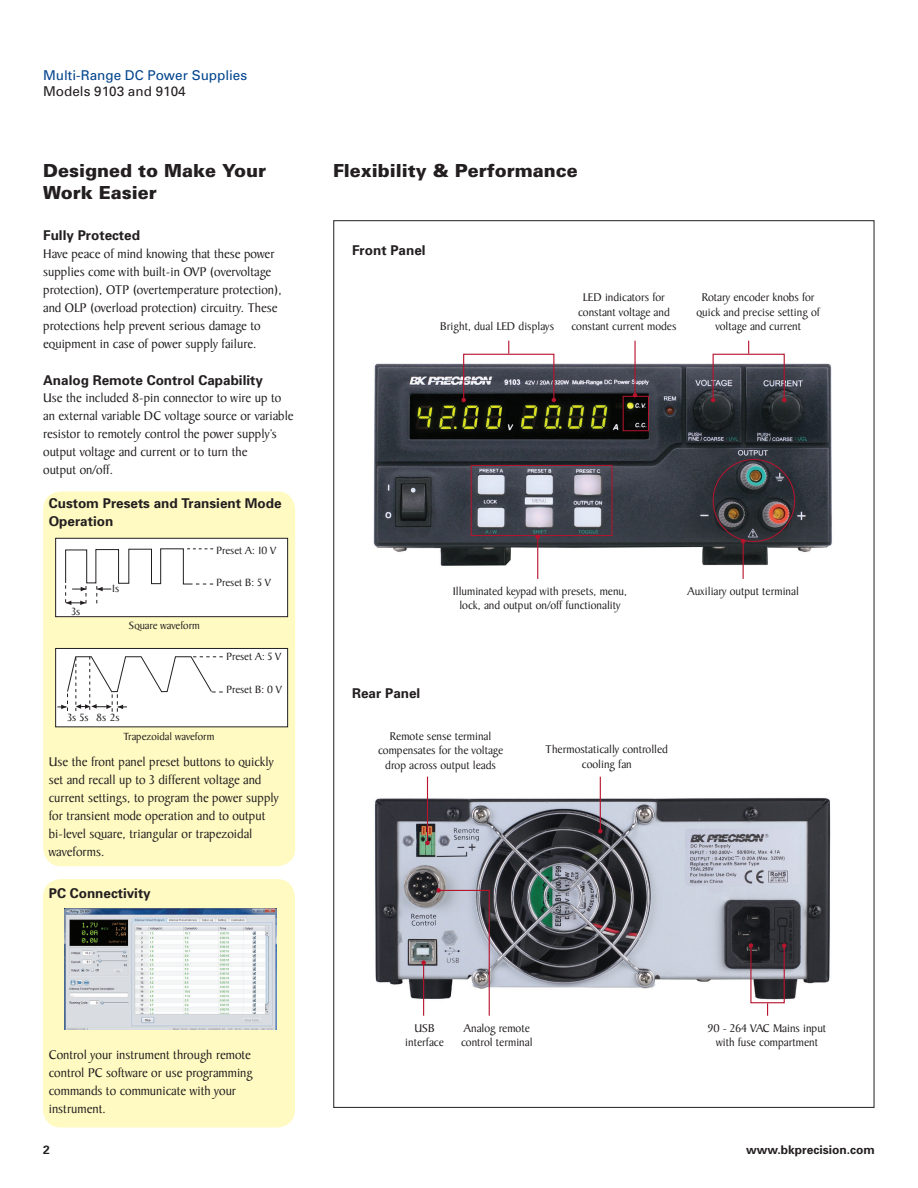
<style>
.page{position:relative;width:918px;height:1188px;background:#fff}
.page>*{position:absolute;margin:0;border:0;box-sizing:border-box;transform-origin:0 0}
.t1{font:900 18px/21.6px "Univers";color:#231f20}
.t2{font:13.5px/18px "Baker Signet";color:#231f20}
.t3{font:700 13.5px/18px "Univers";color:#231f20}
.t4{font:13.5px "Univers";color:#02448d}
.t5{font:13.5px "Univers";color:#231f20}
.t6{font:12px/14.4px "Baker Signet";color:#231f20;text-align:center}
.t7{font:700 12px "Univers";color:#231f20}
.t8{font:11.25px "Baker Signet";color:#231f20}
</style>
<div class="page">
<div style="left:43px;top:491px;width:252px;height:375px;background:#fffac1;border-radius:18px"></div>
<div style="left:43px;top:879px;width:252px;height:249px;background:#fffac1;border-radius:18px"></div>
<img style="left:65px;top:908px;width:211px;height:122px">
<img style="left:374px;top:791px;width:457px;height:212px">
<img style="left:373px;top:357px;width:459px;height:212px">
<div style="left:623px;top:396px;width:26px;height:35px;border:1px solid #b7132d"></div>
<div style="left:471px;top:465px;width:141px;height:71px;border:1px solid #b7132d"></div>
<hr style="left:537px;top:537px;width:1px;height:42px;background:#b7132d">
<svg style="left:536px;top:534px;width:4px;height:5px"></svg>
<hr style="left:743px;top:541px;width:1px;height:38px;background:#b7132d">
<svg style="left:741px;top:539px;width:4px;height:5px"></svg>
<div style="left:713px;top:459px;width:82px;height:83px;border:1px solid #b7132d;border-radius:50%"></div>
<hr style="left:634px;top:341px;width:2px;height:54px;background:#b7132d">
<svg style="left:633px;top:393px;width:4px;height:4px"></svg>
<div style="left:463px;top:354px;width:91px;height:47px;border:1px solid #b7132d"></div>
<svg style="left:461px;top:398px;width:5px;height:4px"></svg>
<svg style="left:552px;top:398px;width:4px;height:4px"></svg>
<svg style="left:508px;top:341px;width:1px;height:13px"></svg>
<div style="left:713px;top:354px;width:72px;height:47px;border:1px solid #b7132d"></div>
<svg style="left:711px;top:398px;width:4px;height:4px"></svg>
<svg style="left:782px;top:398px;width:4px;height:4px"></svg>
<svg style="left:748px;top:341px;width:1px;height:13px"></svg>
<hr style="left:423px;top:963px;width:1px;height:53px;background:#b7132d">
<svg style="left:421px;top:960px;width:5px;height:5px"></svg>
<hr style="left:600px;top:777px;width:1px;height:54px;background:#b7132d">
<svg style="left:598px;top:829px;width:5px;height:4px"></svg>
<hr style="left:427px;top:777px;width:1px;height:66px;background:#b7132d">
<svg style="left:425px;top:841px;width:5px;height:4px"></svg>
<svg style="left:436px;top:888px;width:54px;height:128px"></svg>
<div style="left:750px;top:945px;width:35px;height:58px;border:1px solid #b7132d"></div>
<svg style="left:782px;top:943px;width:4px;height:5px"></svg>
<svg style="left:749px;top:943px;width:4px;height:5px"></svg>
<svg style="left:767px;top:1003px;width:1px;height:13px"></svg>
<div style="left:56px;top:538px;width:232px;height:79px;background:#fff"></div>
<div style="left:55px;top:538px;width:233px;height:79px;border:1px solid #231f20"></div>
<svg style="left:65px;top:548px;width:148px;height:57px"></svg>
<div style="left:56px;top:648px;width:232px;height:79px;background:#fff"></div>
<div style="left:55px;top:648px;width:233px;height:79px;border:1px solid #231f20"></div>
<svg style="left:57px;top:656px;width:166px;height:56px"></svg>
<p class="t4" style="left:43px;top:67px;width:206px">Multi-Range DC Power Supplies</p>
<p class="t5" style="left:43px;top:83px;width:144px">Models 9103 and 9104</p>
<h1 class="t1" style="left:43px;top:160px;width:224px">Designed to Make Your<br>Work Easier</h1>
<p class="t3" style="left:43px;top:226px;width:98px">Fully Protected</p>
<p class="t2" style="left:43px;top:245px;width:240px">Have peace of mind knowing that these power supplies come with built-in OVP (overvoltage protection), OTP (overtemperature protection), and OLP (overload protection) circuitry. These protections help prevent serious damage to equipment in case of power supply failure.</p>
<p class="t3" style="left:43px;top:371px;width:221px">Analog Remote Control Capability</p>
<p class="t2" style="left:43px;top:389px;width:252px">Use the included 8-pin connector to wire up to an external variable DC voltage source or variable resistor to remotely control the power supply’s output voltage and current or to turn the<br>output on/off.</p>
<p class="t3" style="left:49px;top:494px;width:234px">Custom Presets and Transient Mode<br>Operation</p>
<p class="t8" style="left:71px;top:605px;width:10px">3s</p>
<p class="t8" style="left:112px;top:582px;width:9px">1s</p>
<p class="t8" style="left:129px;top:620px;width:73px">Square waveform</p>
<p class="t8" style="left:68px;top:712px;width:54px">3s 5s 8s 2s</p>
<p class="t8" style="left:217px;top:544px;width:61px">Preset A: 10 V</p>
<p class="t8" style="left:217px;top:576px;width:56px">Preset B: 5 V</p>
<p class="t8" style="left:226px;top:650px;width:57px">Preset A: 5 V</p>
<p class="t8" style="left:226px;top:684px;width:57px">Preset B: 0 V</p>
<p class="t8" style="left:123px;top:730px;width:93px">Trapezoidal waveform</p>
<p class="t2" style="left:49px;top:753px;width:231px">Use the front panel preset buttons to quickly set and recall up to 3 different voltage and current settings, to program the power supply for transient mode operation and to output bi-level square, triangular or trapezoidal waveforms.</p>
<p class="t3" style="left:49px;top:884px;width:104px">PC Connectivity</p>
<h1 class="t1" style="left:333px;top:160px;width:246px">Flexibility &amp; Performance</h1>
<p class="t3" style="left:352px;top:241px;width:75px">Front Panel</p>
<p class="t6" style="left:578px;top:291px;width:93px">LED indicators for constant voltage and</p>
<p class="t6" style="left:440px;top:319px;width:115px">Bright, dual LED displays</p>
<p class="t6" style="left:571px;top:319px;width:107px">constant current modes</p>
<p class="t6" style="left:696px;top:291px;width:125px">Rotary encoder knobs for quick and precise setting of voltage and current</p>
<p class="t3" style="left:352px;top:685px;width:70px">Rear Panel</p>
<p class="t6" style="left:453px;top:584px;width:176px">Illuminated keypad with presets, menu,</p>
<p class="t6" style="left:687px;top:584px;width:113px">Auxiliary output terminal</p>
<p class="t6" style="left:459px;top:599px;width:163px">lock, and output on/off functionality</p>
<p class="t6" style="left:378px;top:729px;width:127px">Remote sense terminal compensates for the voltage drop across output leads</p>
<p class="t6" style="left:546px;top:743px;width:124px">Thermostatically controlled cooling fan</p>
<p class="t2" style="left:49px;top:1046px;width:205px">Control your instrument through remote control PC software or use programming commands to communicate with your instrument.</p>
<p class="t6" style="left:405px;top:1021px;width:40px">USB interface</p>
<p class="t6" style="left:461px;top:1021px;width:73px;text-align:left">Analog remote control terminal</p>
<p class="t6" style="left:708px;top:1021px;width:120px">90 - 264 VAC Mains input with fuse compartment</p>
<p class="t7" style="left:43px;top:1143px;width:8px">2</p>
<p class="t7" style="left:746px;top:1143px;width:130px">www.bkprecision.com</p>
</div>
